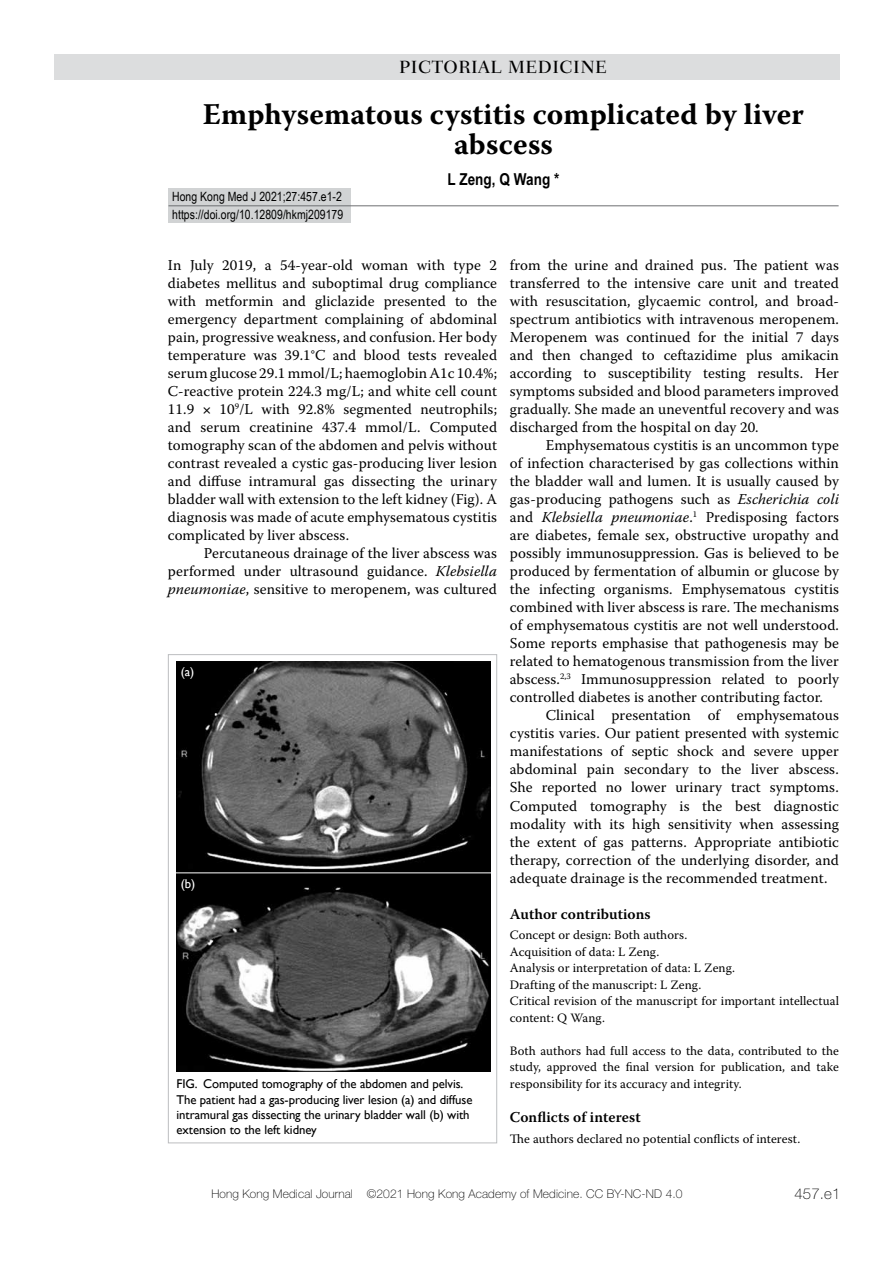
<style>
.page{position:relative;width:893px;height:1263px;background:#fff}
.page>*{position:absolute;margin:0;border:0;box-sizing:border-box;transform-origin:0 0}
.t1{font:700 30px/30px "Warnock Pro";letter-spacing:.005em;color:#000;text-align:center}
.t2{font:500 18px "Fairfield LH";letter-spacing:.025em;color:#000}
.t3{font:700 16.5px "Arial Narrow";letter-spacing:.005em;color:#000}
.t4{font:15px/18px "Warnock Pro";letter-spacing:.005em;color:#000;text-align:justify}
.t5{font:600 15px "Warnock Pro";letter-spacing:.005em;color:#000}
.t6{font:100 15px "Helvetica Neue";color:#000}
.t7{font:12.75px/16.5px "Warnock Pro";letter-spacing:.005em;color:#000}
.t8{font:12.75px/15.3px "Gill Sans";letter-spacing:-.005em;color:#000}
.t9{font:12.75px/18px "Arial Narrow";letter-spacing:.005em;color:#000}
.t10{font:12.75px "Gill Sans";color:#fff}
.t11{font:100 12px "Helvetica Neue";letter-spacing:.01em;color:#000}
.s1{font-style:italic}
</style>
<div class="page">
<div style="left:54px;top:54px;width:785px;height:26px;background:#dcddde"></div>
<div style="left:168px;top:189px;width:183px;height:34px;background:#d1d3d4"></div>
<hr style="left:168px;top:205px;width:671px;height:1px;background:#6d6e71">
<div style="left:168px;top:654px;width:329px;height:489px;border:1px solid #bcbec0"></div>
<img style="left:176px;top:662px;width:314px;height:409px">
<hr style="left:173px;top:872px;width:320px;height:1px;background:#fff">
<p class="t2" style="left:399px;top:57px;width:209px">PICTORIAL MEDICINE</p>
<h1 class="t1" style="left:203px;top:98px;width:602px">Emphysematous cystitis complicated by liver abscess</h1>
<p class="t3" style="left:447px;top:169px;width:114px">L Zeng, Q Wang *</p>
<p class="t9" style="left:172px;top:187px;width:173px">Hong Kong Med J 2021;27:457.e1-2 https://doi.org/10.12809/hkmj209179</p>
<p class="t4" style="left:168px;top:256px;width:331px">In July 2019, a 54-year-old woman with type 2 diabetes mellitus and suboptimal drug compliance with metformin and gliclazide presented to the emergency department complaining of abdominal pain, progressive weakness, and confusion. Her body temperature was 39.1°C and blood tests revealed serum glucose 29.1 mmol/L; haemoglobin A1c 10.4%; C-reactive protein 224.3 mg/L; and white cell count 11.9</p>
<p class="t4" style="left:168px;top:400px;width:331px;text-indent:51px">10<sup>9</sup>/L with 92.8% segmented neutrophils; and serum creatinine 437.4 mmol/L. Computed tomography scan of the abdomen and pelvis without contrast revealed a cystic gas-producing liver lesion and diffuse intramural gas dissecting the urinary bladder wall with extension to the left kidney (Fig). A diagnosis was made of acute emphysematous cystitis complicated by liver abscess.</p>
<p class="t4" style="left:168px;top:544px;width:331px;text-indent:36px">Percutaneous drainage of the liver abscess was performed under ultrasound guidance. <span class="s1">Klebsiella pneumoniae</span>, sensitive to meropenem, was cultured</p>
<p class="t10" style="left:181px;top:664px;width:15px">(a)</p>
<p class="t10" style="left:181px;top:877px;width:16px">(b)</p>
<p class="t8" style="left:176px;top:1076px;width:297px">FIG. Computed tomography of the abdomen and pelvis.<br>The patient had a gas-producing liver lesion (a) and diffuse intramural gas dissecting the urinary bladder wall (b) with extension to the left kidney</p>
<p class="t4" style="left:510px;top:256px;width:331px">from the urine and drained pus. The patient was transferred to the intensive care unit and treated with resuscitation, glycaemic control, and broad&shy;spectrum antibiotics with intravenous meropenem.<br>Meropenem was continued for the initial 7 days and then changed to ceftazidime plus amikacin according to susceptibility testing results. Her symptoms subsided and blood parameters improved gradually. She made an uneventful recovery and was discharged from the hospital on day 20.</p>
<p class="t4" style="left:510px;top:436px;width:331px;text-indent:36px">Emphysematous cystitis is an uncommon type of infection characterised by gas collections within the bladder wall and lumen. It is usually caused by gas-producing pathogens such as <span class="s1">Escherichia coli </span>and <span class="s1">Klebsiella pneumoniae</span>.<sup>1</sup> Predisposing factors are diabetes, female sex, obstructive uropathy and possibly immunosuppression. Gas is believed to be produced by fermentation of albumin or glucose by the infecting organisms. Emphysematous cystitis combined with liver abscess is rare. The mechanisms of emphysematous cystitis are not well understood.<br>Some reports emphasise that pathogenesis may be related to hematogenous transmission from the liver abscess.<sup>2,3</sup> Immunosuppression related to poorly controlled diabetes is another contributing factor.</p>
<p class="t4" style="left:510px;top:706px;width:331px;text-indent:36px">Clinical presentation of emphysematous cystitis varies. Our patient presented with systemic manifestations of septic shock and severe upper abdominal pain secondary to the liver abscess.<br>She reported no lower urinary tract symptoms.<br>Computed tomography is the best diagnostic modality with its high sensitivity when assessing the extent of gas patterns. Appropriate antibiotic therapy, correction of the underlying disorder, and adequate drainage is the recommended treatment.</p>
<p class="t5" style="left:510px;top:904px;width:142px">Author contributions</p>
<p class="t7" style="left:510px;top:926px;width:331px">Concept or design: Both authors.<br>Acquisition of data: L Zeng.<br>Analysis or interpretation of data: L Zeng.<br>Drafting of the manuscript: L Zeng.<br>Critical revision of the manuscript for important intellectual content: Q Wang.</p>
<p class="t7" style="left:510px;top:1042px;width:331px;text-align:justify">Both authors had full access to the data, contributed to the study, approved the final version for publication, and take responsibility for its accuracy and integrity.</p>
<p class="t5" style="left:510px;top:1108px;width:132px">Conflicts of interest</p>
<p class="t7" style="left:510px;top:1130px;width:292px">The authors declared no potential conflicts of interest.</p>
<p class="t11" style="left:211px;top:1187px;width:473px">Hong Kong Medical Journal ©2021 Hong Kong Academy of Medicine. CC BY-NC-ND 4.0</p>
<p class="t6" style="left:794px;top:1186px;width:48px">457.e1</p>
</div>
